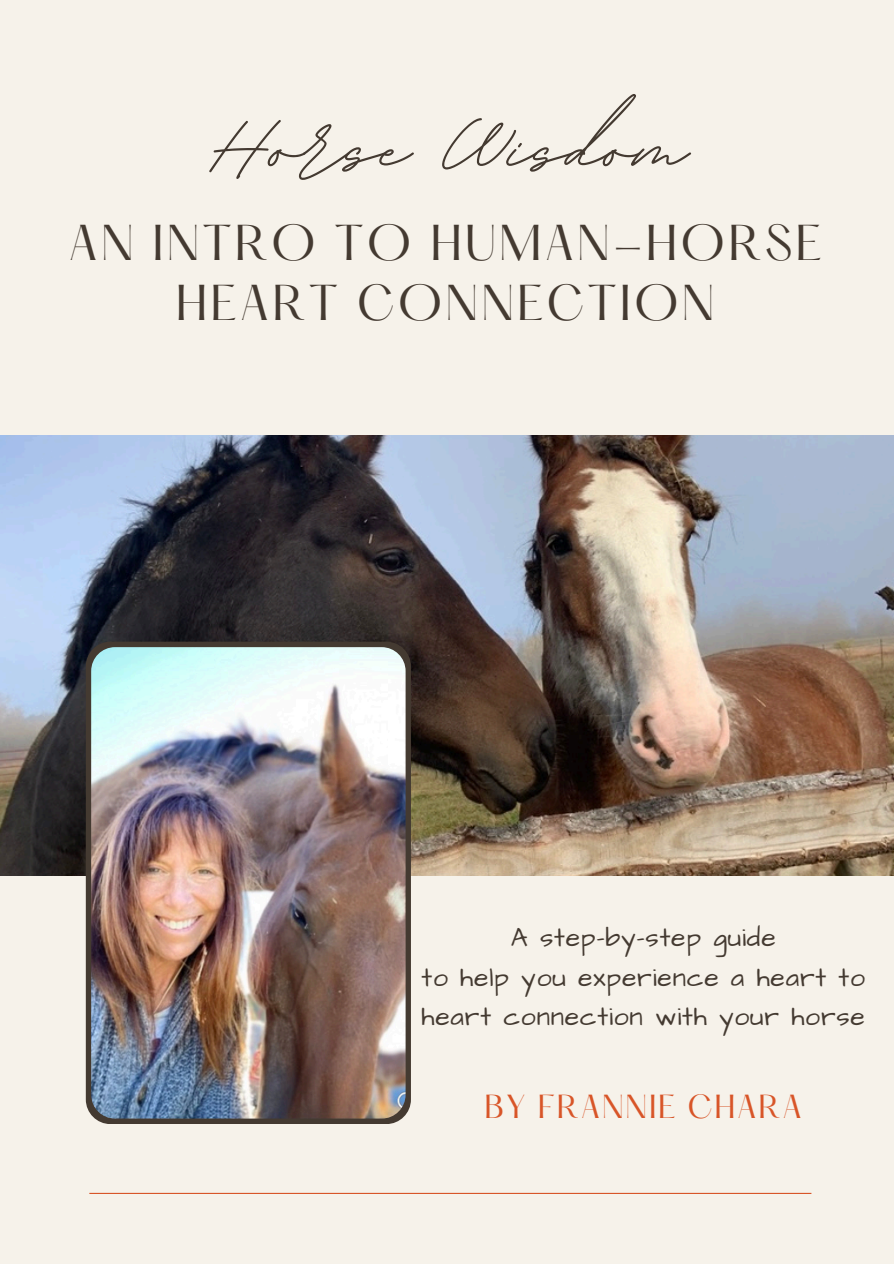
<style>
.page{position:relative;width:894px;height:1264px;background:#fff}
.page>*{position:absolute;margin:0;border:0;box-sizing:border-box;transform-origin:0 0}
.t1{font:700 137.4px "BD Script";color:#443a31}
.t2{font:43.95px/60.8px "Hatton";letter-spacing:.07em;color:#443a31;text-align:center}
.t3{font:29.1px "Hatton";letter-spacing:.06em;color:#d85528}
.t4{font:26.55px/39.3px "Architects Daughter";letter-spacing:.03em;color:#443a31}
</style>
<div class="page">
<div style="left:0;top:0;width:893px;height:1263px;background:#f6f2ea"></div>
<img style="left:0;top:435px;width:893px;height:440px">
<div style="left:86px;top:641px;width:325px;height:483px;background:#443a31;border-radius:25px"></div>
<img style="left:91px;top:647px;width:314px;height:471px;border-radius:24px">
<hr style="left:89px;top:1192px;width:722px;height:1px;background:#d85528">
<p class="t1" style="left:207px;top:57px;width:481px">Horse Wisdom</p>
<p class="t2" style="left:68px;top:217px;width:755px">AN INTRO TO HUMAN-HORSE<br>HEART CONNECTION</p>
<p class="t4" style="left:510px;top:918px;width:266px">A step-by-step guide</p>
<p class="t4" style="left:421px;top:958px;width:445px">to help you experience a heart to heart connection with your horse</p>
<p class="t3" style="left:484px;top:1092px;width:319px">BY FRANNIE CHARA</p>
</div>
